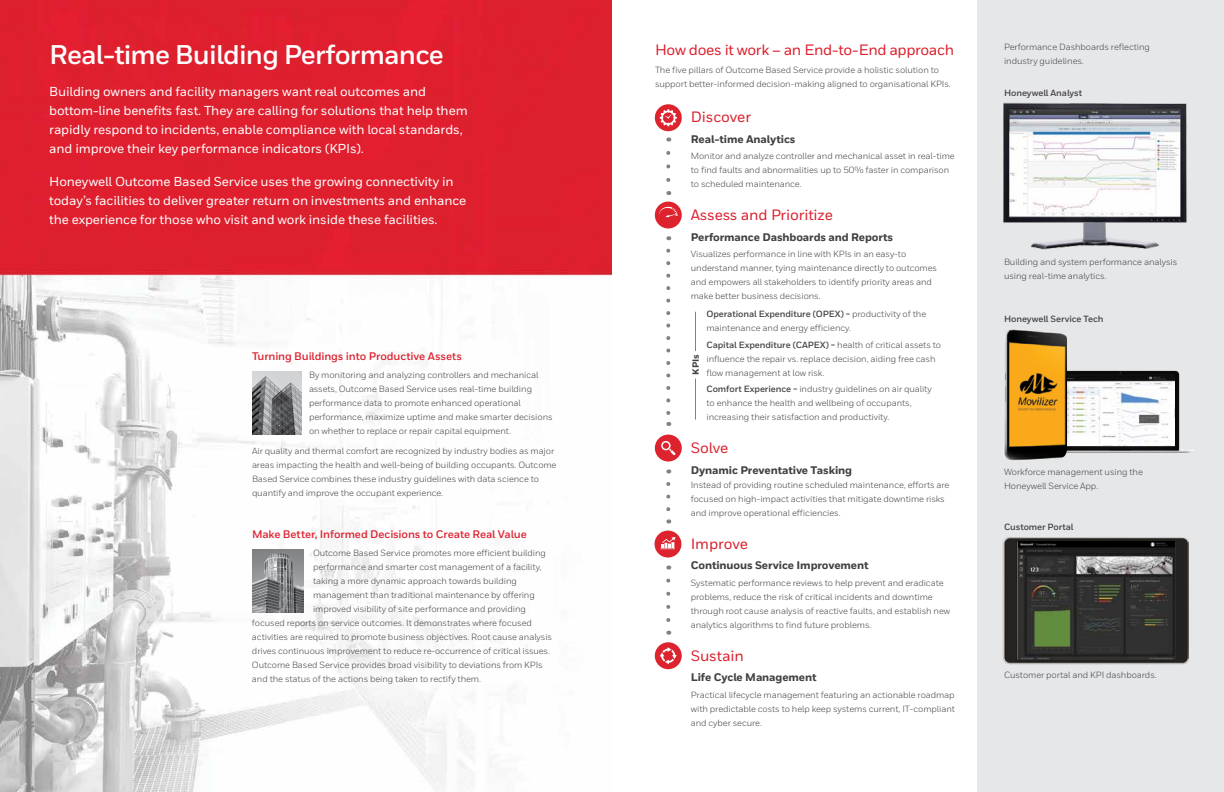
<style>
.page{position:relative;width:1224px;height:792px;background:#fff}
.page>*{position:absolute;margin:0;border:0;box-sizing:border-box;transform-origin:0 0}
.t1{font:700 27px "Honeywell Sans";letter-spacing:-.03em;color:#fff}
.t2{font:500 15px "Honeywell Sans";letter-spacing:-.01em;color:#dc202e}
.t3{font:500 13px/19px "Honeywell Sans";letter-spacing:-.01em;color:#fff}
.t4{font:800 11px "Honeywell Sans";letter-spacing:-.01em;color:#414042}
.t5{font:700 11px "Honeywell Sans";letter-spacing:-.01em;color:#dc202e}
.t6{font:9px/14px "Honeywell Sans";letter-spacing:-.01em;color:#414042}
.t7{font:700 9px "Honeywell Sans";letter-spacing:-.01em;color:#414042}
.t8{font:800 9px "Honeywell Sans";color:#414042}
.s1{font-weight:700}
</style>
<div class="page">
<div style="left:978px;top:0;width:246px;height:792px;background:#e6e7e8"></div>
<img style="left:1002px;top:537px;width:187px;height:128px">
<svg style="left:666px;top:484px;width:4px;height:39px"></svg>
<svg style="left:666px;top:251px;width:4px;height:175px"></svg>
<img style="left:0;top:0;width:612px;height:792px">
<svg style="left:666px;top:153px;width:4px;height:42px"></svg>
<div style="left:655px;top:435px;width:27px;height:27px;background:#dc232e;border-radius:50%"></div>
<svg style="left:661px;top:441px;width:15px;height:14px"></svg>
<div style="left:655px;top:642px;width:27px;height:27px;background:#dc232e;border-radius:50%"></div>
<svg style="left:660px;top:647px;width:17px;height:17px"></svg>
<div style="left:655px;top:104px;width:27px;height:27px;background:#dc232e;border-radius:50%"></div>
<svg style="left:660px;top:109px;width:17px;height:17px"></svg>
<div style="left:655px;top:531px;width:26px;height:27px;background:#dc232e;border-radius:50%"></div>
<svg style="left:660px;top:537px;width:16px;height:13px"></svg>
<div style="left:655px;top:202px;width:27px;height:26px;background:#dc232e;border-radius:50%"></div>
<svg style="left:659px;top:207px;width:19px;height:10px"></svg>
<img style="left:252px;top:372px;width:50px;height:62px">
<img style="left:252px;top:550px;width:52px;height:62px">
<hr style="left:695px;top:312px;width:1px;height:39px;background:#808285">
<hr style="left:695px;top:379px;width:1px;height:41px;background:#808285">
<svg style="left:666px;top:581px;width:4px;height:54px"></svg>
<img style="left:1018px;top:542px;width:157px;height:117px">
<img style="left:1004px;top:102px;width:183px;height:148px">
<img style="left:1070px;top:371px;width:124px;height:82px">
<img style="left:1070px;top:376px;width:104px;height:69px">
<div style="left:1059px;top:368px;width:11px;height:86px;background:#000;opacity:.75"></div>
<img style="left:1004px;top:329px;width:63px;height:132px">
<h1 class="t1" style="left:49px;top:38px;width:396px">Real-time Building Performance</h1>
<p class="t3" style="left:49px;top:82px;width:420px">Building owners and facility managers want real outcomes and bottom-line benefits fast. They are calling for solutions that help them rapidly respond to incidents, enable compliance with local standards, and improve their key performance indicators (KPIs).</p>
<h3 class="t3" style="left:49px;top:172px;width:419px">Honeywell Outcome Based Service uses the growing connectivity in today’s facilities to deliver greater return on investments and enhance the experience for those who visit and work inside these facilities.</h3>
<p class="t5" style="left:252px;top:349px;width:212px">Turning Buildings into Productive Assets</p>
<p class="t6" style="left:309px;top:368px;width:245px">By monitoring and analyzing controllers and mechanical assets, Outcome Based Service uses real-time building performance data to promote enhanced operational performance, maximize uptime and make smarter decisions on whether to replace or repair capital equipment.</p>
<p class="t6" style="left:252px;top:444px;width:306px">Air quality and thermal comfort are recognized by industry bodies as major areas impacting the health and well-being of building occupants. Outcome Based Service combines these industry guidelines with data science to quantify and improve the occupant experience.</p>
<p class="t5" style="left:252px;top:527px;width:276px">Make Better, Informed Decisions to Create Real Value</p>
<p class="t6" style="left:313px;top:546px;width:234px">Outcome Based Service promotes more efficient building</p>
<p class="t6" style="left:313px;top:560px;width:230px">performance and smarter cost management of a facility,</p>
<p class="t6" style="left:313px;top:574px;width:206px">taking a more dynamic approach towards building</p>
<p class="t6" style="left:313px;top:588px;width:223px">management than traditional maintenance by offering</p>
<p class="t6" style="left:313px;top:602px;width:214px">improved visibility of site performance and providing</p>
<p class="t6" style="left:252px;top:616px;width:281px">focused reports on service outcomes. It demonstrates where focused</p>
<p class="t6" style="left:252px;top:630px;width:302px">activities are required to promote business objectives. Root cause analysis</p>
<p class="t6" style="left:252px;top:644px;width:300px">drives continuous improvement to reduce re-occurrence of critical issues.</p>
<p class="t6" style="left:252px;top:658px;width:292px">Outcome Based Service provides broad visibility to deviations from KPIs</p>
<p class="t6" style="left:252px;top:672px;width:231px">and the status of the actions being taken to rectify them.</p>
<h2 class="t2" style="left:655px;top:41px;width:301px">How does it work – an End-to-End approach</h2>
<p class="t6" style="left:655px;top:63px;width:297px">The five pillars of Outcome Based Service provide a holistic solution to support better-informed decision-making aligned to organisational KPIs.</p>
<h2 class="t2" style="left:691px;top:108px;width:62px">Discover</h2>
<p class="t4" style="left:691px;top:133px;width:106px">Real-time Analytics</p>
<p class="t6" style="left:691px;top:149px;width:266px">Monitor and analyze controller and mechanical asset in real-time to find faults and abnormalities up to 50% faster in comparison to scheduled maintenance.</p>
<h2 class="t2" style="left:691px;top:206px;width:144px">Assess and Prioritize</h2>
<p class="t4" style="left:691px;top:230px;width:204px">Performance Dashboards and Reports</p>
<p class="t6" style="left:691px;top:247px;width:248px">Visualizes performance in line with KPIs in an easy-to understand manner, tying maintenance directly to outcomes and empowers all stakeholders to identify priority areas and make better business decisions.</p>
<p class="t6" style="left:706px;top:307px;width:221px"><span class="s1">Operational Expenditure (OPEX)</span> = productivity of the maintenance and energy efficiency.</p>
<p class="t6" style="left:706px;top:338px;width:236px"><span class="s1">Capital Expenditure (CAPEX)</span> = health of critical assets to influence the repair vs. replace decision, aiding free cash flow management at low risk.</p>
<p class="t6" style="left:706px;top:382px;width:227px"><span class="s1">Comfort Experience</span> = industry guidelines on air quality to enhance the health and wellbeing of occupants, increasing their satisfaction and productivity.</p>
<p class="t8" style="left:690px;top:375px;width:22px;rotate:-90deg">KPIs</p>
<h2 class="t2" style="left:691px;top:439px;width:39px">Solve</h2>
<p class="t4" style="left:691px;top:463px;width:163px">Dynamic Preventative Tasking</p>
<p class="t6" style="left:691px;top:478px;width:260px">Instead of providing routine scheduled maintenance, efforts are focused on high-impact activities that mitigate downtime risks and improve operational efficiencies.</p>
<h2 class="t2" style="left:691px;top:534px;width:59px">Improve</h2>
<p class="t4" style="left:691px;top:559px;width:179px">Continuous Service Improvement</p>
<p class="t6" style="left:691px;top:576px;width:261px">Systematic performance reviews to help prevent and eradicate problems, reduce the risk of critical incidents and downtime through root cause analysis of reactive faults, and establish new analytics algorithms to find future problems.</p>
<h2 class="t2" style="left:691px;top:646px;width:55px">Sustain</h2>
<p class="t4" style="left:691px;top:671px;width:127px">Life Cycle Management</p>
<p class="t6" style="left:691px;top:687px;width:266px;text-align:justify">Practical lifecycle management featuring an actionable roadmap with predictable costs to help keep systems current, IT-compliant and cyber secure.</p>
<p class="t6" style="left:1004px;top:40px;width:147px">Performance Dashboards reflecting industry guidelines.</p>
<p class="t7" style="left:1004px;top:88px;width:80px">Honeywell Analyst</p>
<p class="t6" style="left:1004px;top:255px;width:175px">Building and system performance analysis using real-time analytics.</p>
<p class="t7" style="left:1004px;top:313px;width:101px">Honeywell Service Tech</p>
<p class="t6" style="left:1004px;top:465px;width:140px">Workforce management using the<br>Honeywell Service App.</p>
<p class="t7" style="left:1004px;top:522px;width:71px">Customer Portal</p>
<p class="t6" style="left:1004px;top:668px;width:154px">Customer portal and KPI dashboards.</p>
</div>
